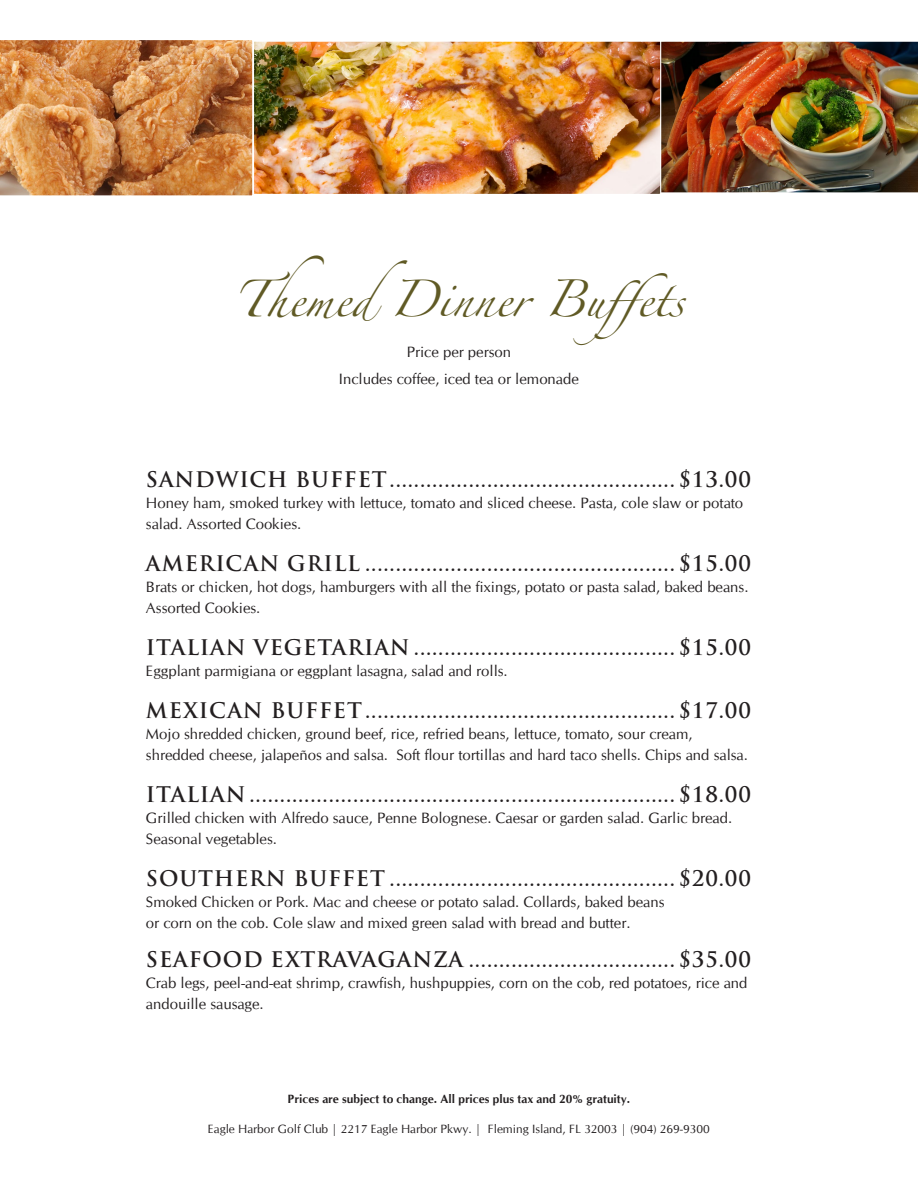
<style>
.page{position:relative;width:918px;height:1188px;background:#fff}
.page>*{position:absolute;margin:0;border:0;box-sizing:border-box;transform-origin:0 0}
.t1{font:33px "Zapfino";color:#605a25}
.t2{font:700 21px "Trajan Pro";letter-spacing:.04em;color:#231f20}
.t3{font:15px/21px "CG Omega";color:#231f20}
.t4{font:12px "CG Omega";color:#231f20}
.t5{font:700 12px "CG Omega";color:#231f20}
</style>
<div class="page">
<img style="left:0;top:40px;width:253px;height:156px">
<img style="left:661px;top:41px;width:257px;height:152px">
<img style="left:255px;top:43px;width:404px;height:150px">
<div style="left:253px;top:41px;width:408px;height:154px;border:1px solid #fff"></div>
<h1 class="t1" style="left:233px;top:285px;width:468px">ThemedDinner Buffets</h1>
<p class="t3" style="left:339px;top:338px;width:241px;line-height:27px;text-align:center">Price per person<br>Includes coffee, iced tea or lemonade</p>
<h2 class="t2" style="left:146px;top:466px;width:607px">SANDWICH BUFFET............................................... $13.00</h2>
<p class="t3" style="left:146px;top:492px;width:599px">Honey ham, smoked turkey with lettuce, tomato and sliced cheese. Pasta, cole slaw or potato salad. Assorted Cookies.</p>
<h2 class="t2" style="left:146px;top:550px;width:607px">AMERICAN GRILL ................................................... $15.00</h2>
<p class="t3" style="left:146px;top:576px;width:604px">Brats or chicken, hot dogs, hamburgers with all the fixings, potato or pasta salad, baked beans.<br>Assorted Cookies.</p>
<h2 class="t2" style="left:146px;top:634px;width:607px">ITALIAN VEGETARIAN ........................................... $15.00</h2>
<p class="t3" style="left:146px;top:660px;width:363px">Eggplant parmigiana or eggplant lasagna, salad and rolls.</p>
<h2 class="t2" style="left:146px;top:697px;width:607px">MEXICAN BUFFET ................................................... $17.00</h2>
<p class="t3" style="left:146px;top:723px;width:603px">Mojo shredded chicken, ground beef, rice, refried beans, lettuce, tomato, sour cream, shredded cheese, jalapeños and salsa. Soft flour tortillas and hard taco shells. Chips and salsa.</p>
<h2 class="t2" style="left:146px;top:781px;width:607px">ITALIAN ...................................................................... $18.00</h2>
<p class="t3" style="left:146px;top:807px;width:588px">Grilled chicken with Alfredo sauce, Penne Bolognese. Caesar or garden salad. Garlic bread.<br>Seasonal vegetables.</p>
<h2 class="t2" style="left:146px;top:865px;width:607px">SOUTHERN BUFFET ............................................... $20.00</h2>
<p class="t3" style="left:146px;top:891px;width:520px">Smoked Chicken or Pork. Mac and cheese or potato salad. Collards, baked beans or corn on the cob. Cole slaw and mixed green salad with bread and butter.</p>
<h2 class="t2" style="left:146px;top:947px;width:607px">SEAFOOD EXTRAVAGANZA .................................. $35.00</h2>
<p class="t3" style="left:146px;top:973px;width:603px">Crab legs, peel-and-eat shrimp, crawfish, hushpuppies, corn on the cob, red potatoes, rice and andouille sausage.</p>
<p class="t5" style="left:288px;top:1091px;width:344px">Prices are subject to change. All prices plus tax and 20% gratuity.</p>
<p class="t4" style="left:208px;top:1121px;width:503px">Eagle Harbor Golf Club | 2217 Eagle Harbor Pkwy. | Fleming Island, FL 32003 | (904) 269-9300</p>
</div>
